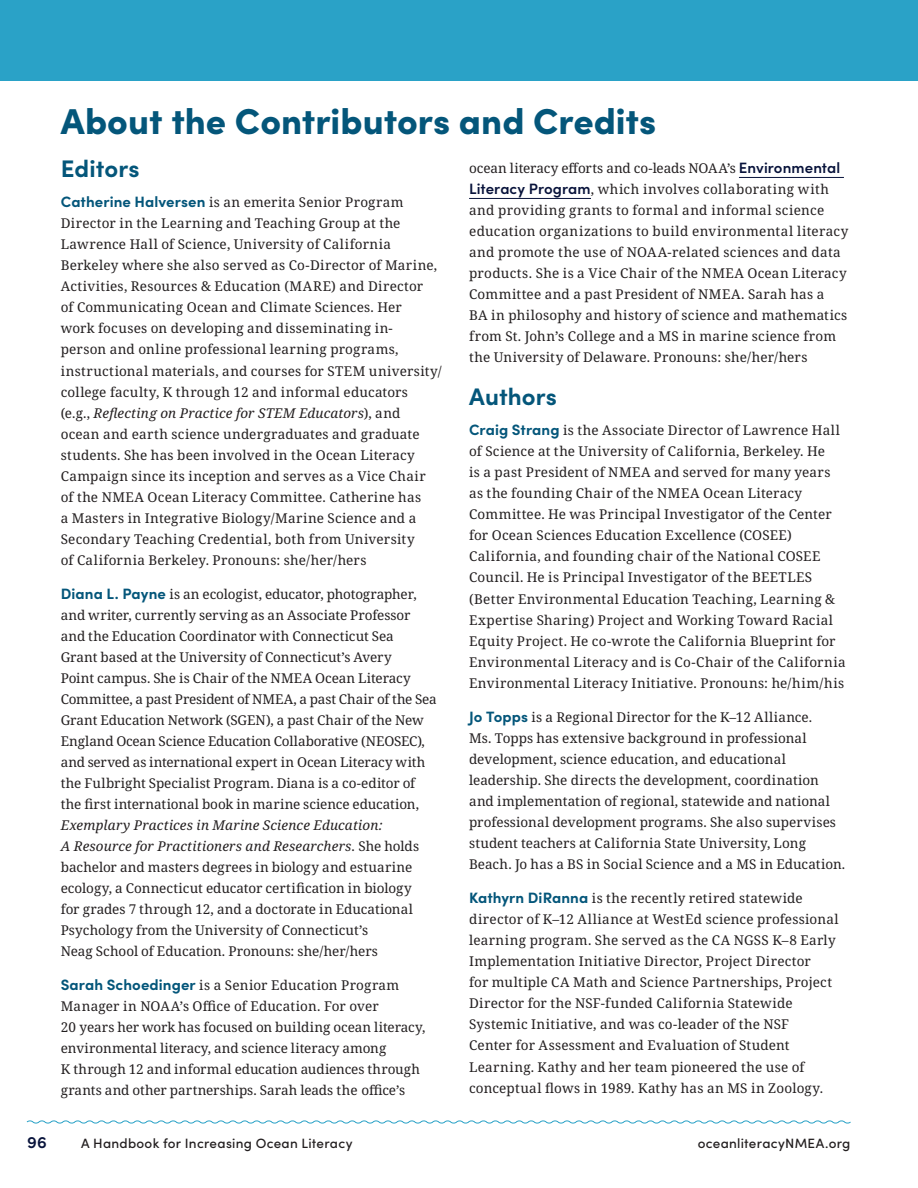
<style>
.page{position:relative;width:918px;height:1188px;background:#fff}
.page>*{position:absolute;margin:0;border:0;box-sizing:border-box;transform-origin:0 0}
.t1{font:900 36px "Sofia Pro";color:#04567a}
.H3_light_blue{font:700 24px "Sofia Pro";letter-spacing:.005em;color:#04567a}
.t2{font:600 16.5px "Sofia Pro";color:#08133b}
.P_Med_Space{font:13.5px/21px "Noto Serif";letter-spacing:.01em;color:#231f20}
.t3{font:500 13.5px "Sofia Pro";letter-spacing:.02em;color:#231f20}
.s1{font-family:"Sofia Pro";font-weight:700;font-size:15px;color:#04567a}
.s2{font-style:italic}
.s3{font-family:"Sofia Pro";font-weight:600;font-size:15px;color:#08133b}
</style>
<div class="page">
<svg style="left:26px;top:1120px;width:825px;height:4px"></svg>
<div style="left:0;top:0;width:918px;height:81px;background:#2aa2c7"></div>
<hr style="left:917px;top:1063px;width:1px;height:125px;background:#08133b">
<hr style="left:739px;top:177px;width:105px;height:1px;background:#08133b">
<hr style="left:469px;top:198px;width:122px;height:1px;background:#08133b">
<h2 class="t1" style="left:61px;top:93px;width:597px">About the Contributors and Credits</h2>
<h3 class="H3_light_blue" style="left:61px;top:151px;width:81px">Editors</h3>
<p class="P_Med_Space" style="left:61px;top:193px;width:382px"><span class="s1">Catherine Halversen</span> is an emerita Senior Program Director in the Learning and Teaching Group at the Lawrence Hall of Science, University of California Berkeley where she also served as Co-Director of Marine, Activities, Resources &amp; Education (MARE) and Director<br>of Communicating Ocean and Climate Sciences. Her<br>work focuses on developing and disseminating in&shy;person and online professional learning programs, instructional materials, and courses for STEM university/ college faculty, K through 12 and informal educators<br>(e.g., <span class="s2">Reflecting on Practice for STEM Educators</span>), and ocean and earth science undergraduates and graduate students. She has been involved in the Ocean Literacy Campaign since its inception and serves as a Vice Chair of the NMEA Ocean Literacy Committee. Catherine has<br>a Masters in Integrative Biology/Marine Science and a Secondary Teaching Credential, both from University<br>of California Berkeley. Pronouns: she/her/hers</p>
<p class="P_Med_Space" style="left:61px;top:584px;width:378px"><span class="s1">Diana L. Payne</span> is an ecologist, educator, photographer, and writer, currently serving as an Associate Professor and the Education Coordinator with Connecticut Sea<br>Grant based at the University of Connecticut’s Avery<br>Point campus. She is Chair of the NMEA Ocean Literacy Committee, a past President of NMEA, a past Chair of the Sea Grant Education Network (SGEN), a past Chair of the New England Ocean Science Education Collaborative (NEOSEC), and served as international expert in Ocean Literacy with the Fulbright Specialist Program. Diana is a co-editor of the first international book in marine science education, <span class="s2">Exemplary Practices in Marine Science Education:<br>A Resource for Practitioners and Researchers</span>. She holds bachelor and masters degrees in biology and estuarine ecology, a Connecticut educator certification in biology<br>for grades 7 through 12, and a doctorate in Educational Psychology from the University of Connecticut’s<br>Neag School of Education. Pronouns: she/her/hers</p>
<p class="P_Med_Space" style="left:61px;top:976px;width:366px"><span class="s1">Sarah Schoedinger</span> is a Senior Education Program Manager in NOAA’s Office of Education. For over<br>20 years her work has focused on building ocean literacy, environmental literacy, and science literacy among<br>K through 12 and informal education audiences through grants and other partnerships. Sarah leads the office’s</p>
<p class="P_Med_Space" style="left:469px;top:158px;width:381px">ocean literacy efforts and co-leads NOAA’s <span class="s3">Environmental Literacy Program</span>, which involves collaborating with and providing grants to formal and informal science education organizations to build environmental literacy and promote the use of NOAA-related sciences and data products. She is a Vice Chair of the NMEA Ocean Literacy Committee and a past President of NMEA. Sarah has a<br>BA in philosophy and history of science and mathematics from St. John’s College and a MS in marine science from the University of Delaware. Pronouns: she/her/hers</p>
<h3 class="H3_light_blue" style="left:469px;top:379px;width:89px">Authors</h3>
<p class="P_Med_Space" style="left:469px;top:421px;width:378px"><span class="s1">Craig Strang</span> is the Associate Director of Lawrence Hall of Science at the University of California, Berkeley. He<br>is a past President of NMEA and served for many years as the founding Chair of the NMEA Ocean Literacy Committee. He was Principal Investigator of the Center for Ocean Sciences Education Excellence (COSEE)<br>California, and founding chair of the National COSEE Council. He is Principal Investigator of the BEETLES (Better Environmental Education Teaching, Learning &amp; Expertise Sharing) Project and Working Toward Racial Equity Project. He co-wrote the California Blueprint for Environmental Literacy and is Co-Chair of the California Environmental Literacy Initiative. Pronouns: he/him/his</p>
<p class="P_Med_Space" style="left:469px;top:707px;width:378px"><span class="s1">Jo Topps</span> is a Regional Director for the K–12 Alliance.<br>Ms. Topps has extensive background in professional development, science education, and educational leadership. She directs the development, coordination and implementation of regional, statewide and national professional development programs. She also supervises student teachers at California State University, Long Beach. Jo has a BS in Social Science and a MS in Education.</p>
<p class="P_Med_Space" style="left:469px;top:889px;width:371px"><span class="s1">Kathyrn DiRanna</span> is the recently retired statewide director of K–12 Alliance at WestEd science professional learning program. She served as the CA NGSS K–8 Early Implementation Initiative Director, Project Director<br>for multiple CA Math and Science Partnerships, Project Director for the NSF-funded California Statewide Systemic Initiative, and was co-leader of the NSF<br>Center for Assessment and Evaluation of Student Learning. Kathy and her team pioneered the use of conceptual flows in 1989. Kathy has an MS in Zoology.</p>
<p class="t2" style="left:27px;top:1130px;width:21px">96</p>
<p class="t3" style="left:81px;top:1133px;width:273px">A Handbook for Increasing Ocean Literacy</p>
<p class="t3" style="left:698px;top:1133px;width:154px">oceanliteracyNMEA.org</p>
</div>
